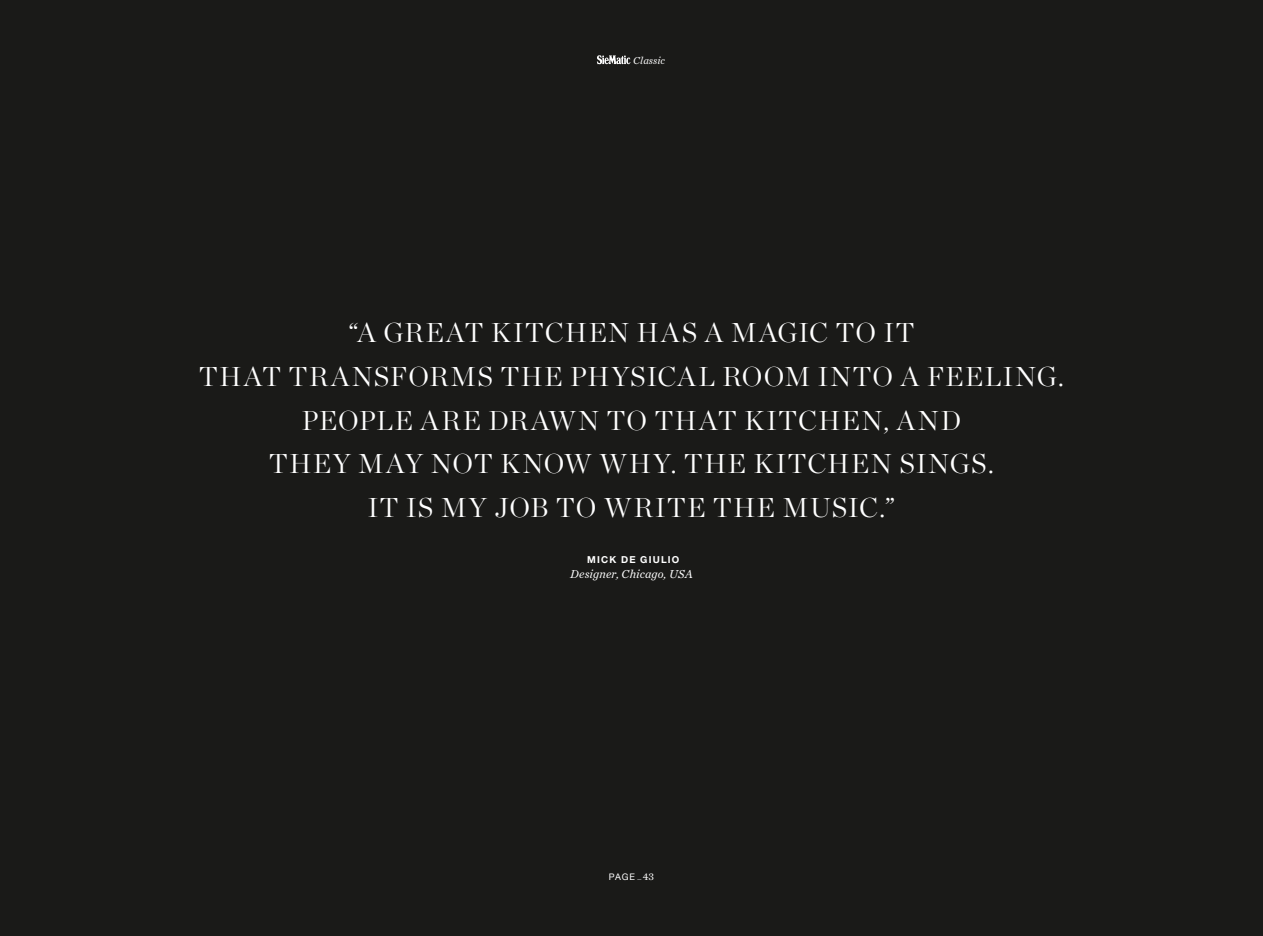
<style>
.page{position:relative;width:1263px;height:936px;background:#fff}
.page>*{position:absolute;margin:0;border:0;box-sizing:border-box;transform-origin:0 0}
.t1{font:300 27.15px/43.7px "Chronicle Display";letter-spacing:.055em;color:#fff;text-align:center}
.t2{font:italic 12px "Chronicle Text G1";letter-spacing:.01em;color:#fff}
.t3{font:italic 10.5px "Chronicle Text G1";letter-spacing:.005em;color:#fff}
.t4{font:700 9.6px "Helvetica Neue LT Std";letter-spacing:.125em;color:#fff}
.t5{font:9px "Helvetica Neue";color:#fff}
.s1{font-family:"Chronicle Text G1"}
.s2{font-family:"Chronicle Text G1";font-size:10.5px}
</style>
<div class="page">
<div style="left:0;top:0;width:1263px;height:935px;background:#1a1a18"></div>
<svg style="left:597px;top:55px;width:33px;height:9px"></svg>
<p class="t3" style="left:633px;top:52px;width:33px">Classic</p>
<p class="t1" style="left:199px;top:308px;width:866px">“A GREAT KITCHEN HAS A MAGIC TO IT<br>THAT TRANSFORMS THE PHYSICAL ROOM INTO A FEELING.<br>PEOPLE ARE DRAWN TO THAT KITCHEN, AND<br>THEY MAY NOT KNOW WHY. THE KITCHEN SINGS.<br>IT IS MY JOB TO WRITE THE MUSIC.”</p>
<p class="t4" style="left:587px;top:554px;width:94px">MICK DE GIULIO</p>
<p class="t2" style="left:570px;top:565px;width:124px">Designer, Chicago, USA</p>
<p class="t5" style="left:609px;top:870px;width:47px">PAGE <span class="s1">_</span><span class="s2">43</span></p>
</div>
